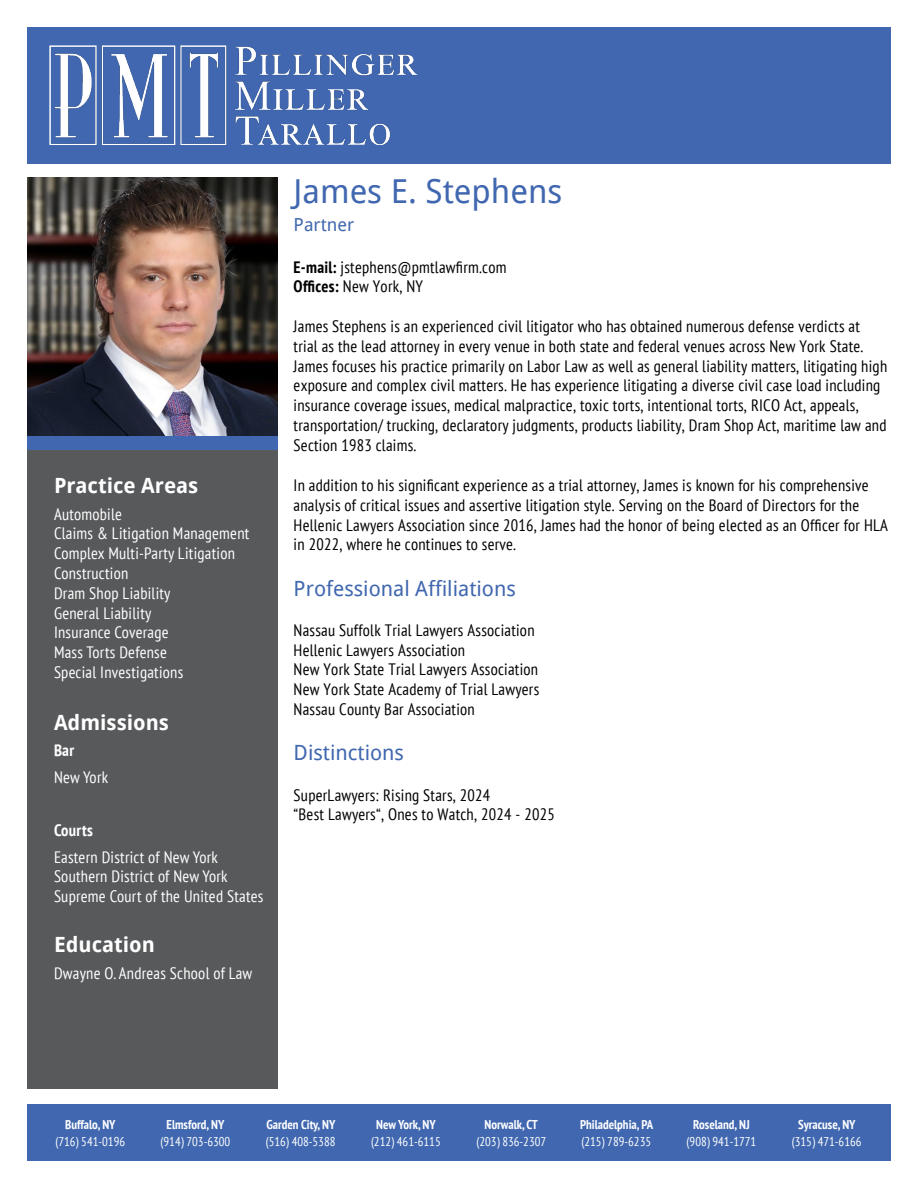
<style>
.page{position:relative;width:918px;height:1188px;background:#fff}
.page>*{position:absolute;margin:0;border:0;box-sizing:border-box;transform-origin:0 0}
.t1{font:33px "Droid Sans";color:#4067af}
.t2{font:21px "Droid Sans";color:#4067af}
.t3{font:700 21px "Droid Sans";color:#fff}
.t4{font:18px "Droid Sans";color:#4067af}
.t5{font:condensed 16.5px/19.8px "PT Sans";letter-spacing:.015em;color:#000}
.t6{font:condensed 16.5px/19.8px "PT Sans";letter-spacing:.015em;color:#fff}
.t7{font:700 condensed 16.5px "PT Sans";letter-spacing:.015em;color:#fff}
.t8{font:condensed 12.75px "PT Sans";color:#fff}
.t9{font:700 condensed 12.75px "PT Sans";color:#fff}
.s1{font-weight:700}
</style>
<div class="page">
<div style="left:27px;top:382px;width:251px;height:136px;background:#4067af"></div>
<div style="left:27px;top:27px;width:864px;height:136px;background:#4067af"></div>
<img style="left:49px;top:46px;width:369px;height:99px">
<img style="left:27px;top:178px;width:251px;height:257px">
<div style="left:27px;top:450px;width:251px;height:639px;background:#58595b"></div>
<div style="left:27px;top:1105px;width:864px;height:56px;background:#4067af"></div>
<p class="t3" style="left:54px;top:471px;width:146px">Practice Areas</p>
<p class="t6" style="left:54px;top:504px;width:197px">Automobile<br>Claims &amp; Litigation Management<br>Complex Multi-Party Litigation<br>Construction<br>Dram Shop Liability<br>General Liability<br>Insurance Coverage<br>Mass Torts Defense<br>Special Investigations</p>
<p class="t3" style="left:54px;top:707px;width:117px">Admissions</p>
<p class="t7" style="left:54px;top:740px;width:22px">Bar</p>
<p class="t6" style="left:54px;top:767px;width:56px">New York</p>
<p class="t7" style="left:54px;top:819px;width:40px">Courts</p>
<p class="t6" style="left:54px;top:847px;width:211px">Eastern District of New York<br>Southern District of New York<br>Supreme Court of the United States</p>
<p class="t3" style="left:54px;top:930px;width:103px">Education</p>
<p class="t6" style="left:54px;top:963px;width:200px">Dwayne O. Andreas School of Law</p>
<h1 class="t1" style="left:294px;top:168px;width:270px">James E. Stephens</h1>
<p class="t4" style="left:294px;top:212px;width:62px">Partner</p>
<p class="t5" style="left:294px;top:257px;width:214px"><span class="s1">E-mail:</span> jstephens@pmtlawfirm.com<br><span class="s1">Offices:</span> New York, NY</p>
<p class="t5" style="left:294px;top:316px;width:595px">James Stephens is an experienced civil litigator who has obtained numerous defense verdicts at trial as the lead attorney in every venue in both state and federal venues across New York State.<br>James focuses his practice primarily on Labor Law as well as general liability matters, litigating high exposure and complex civil matters. He has experience litigating a diverse civil case load including insurance coverage issues, medical malpractice, toxic torts, intentional torts, RICO Act, appeals, transportation/ trucking, declaratory judgments, products liability, Dram Shop Act, maritime law and Section 1983 claims.</p>
<p class="t5" style="left:294px;top:475px;width:596px">In addition to his significant experience as a trial attorney, James is known for his comprehensive analysis of critical issues and assertive litigation style. Serving on the Board of Directors for the Hellenic Lawyers Association since 2016, James had the honor of being elected as an Officer for HLA in 2022, where he continues to serve.</p>
<p class="t2" style="left:294px;top:574px;width:224px">Professional Affiliations</p>
<p class="t5" style="left:294px;top:620px;width:247px">Nassau Suffolk Trial Lawyers Association Hellenic Lawyers Association<br>New York State Trial Lawyers Association New York State Academy of Trial Lawyers Nassau County Bar Association</p>
<p class="t2" style="left:294px;top:738px;width:112px">Distinctions</p>
<p class="t5" style="left:294px;top:784px;width:263px">SuperLawyers: Rising Stars, 2024<br>“Best Lawyers“, Ones to Watch, 2024 - 2025</p>
<p class="t9" style="left:65px;top:1116px;width:52px">Buffalo, NY</p>
<p class="t8" style="left:55px;top:1133px;width:71px">(716) 541-0196</p>
<p class="t9" style="left:167px;top:1116px;width:59px">Elmsford, NY</p>
<p class="t8" style="left:161px;top:1133px;width:71px">(914) 703-6300</p>
<p class="t9" style="left:266px;top:1116px;width:70px">Garden City, NY</p>
<p class="t8" style="left:266px;top:1133px;width:71px">(516) 408-5388</p>
<p class="t9" style="left:376px;top:1116px;width:61px">New York, NY</p>
<p class="t8" style="left:371px;top:1133px;width:71px">(212) 461-6115</p>
<p class="t9" style="left:485px;top:1116px;width:55px">Norwalk, CT</p>
<p class="t8" style="left:477px;top:1133px;width:71px">(203) 836-2307</p>
<p class="t9" style="left:580px;top:1116px;width:75px">Philadelphia, PA</p>
<p class="t8" style="left:581px;top:1133px;width:71px">(215) 789-6235</p>
<p class="t9" style="left:693px;top:1116px;width:58px">Roseland, NJ</p>
<p class="t8" style="left:687px;top:1133px;width:71px">(908) 941-1771</p>
<p class="t9" style="left:798px;top:1116px;width:59px">Syracuse, NY</p>
<p class="t8" style="left:792px;top:1133px;width:71px">(315) 471-6166</p>
</div>
